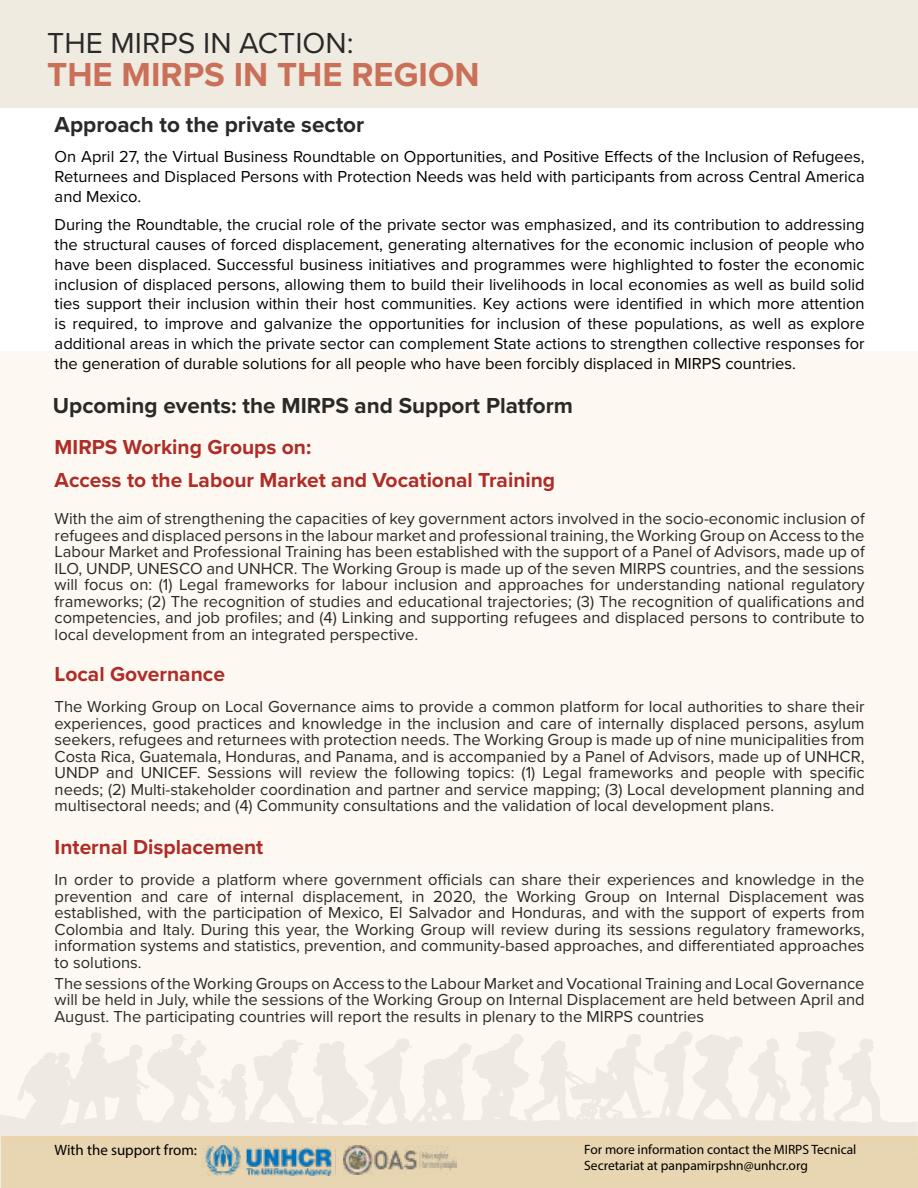
<style>
.page{position:relative;width:918px;height:1188px;background:#fff}
.page>*{position:absolute;margin:0;border:0;box-sizing:border-box;transform-origin:0 0}
.t1{font:700 34.5px "Proxima Nova";color:#ca7059}
.t2{font:30px "Proxima Nova";color:#292928}
.t3{font:700 22.5px "Proxima Nova";color:#292928}
.t4{font:700 21px/33px "Proxima Nova";color:#af2c27}
.t5{font:16.5px/16.5px "Proxima Nova";color:#292928;text-align:justify}
.t6{font:16.5px/19.8px "Proxima Nova";color:#000;text-align:justify}
.t7{font:15px "Myriad Pro";color:#000}
.t8{font:13.5px/16.2px "Myriad Pro";color:#000}
</style>
<div class="page">
<div style="left:1px;top:0;width:917px;height:108px;background:#efebe1"></div>
<div style="left:0;top:1154px;width:918px;height:34px;background:#e8d5b1"></div>
<div style="left:0;top:1143px;width:918px;height:11px;background:#e8d5b1"></div>
<div style="left:0;top:351px;width:918px;height:792px;background:linear-gradient(to right,#fcf8f0,#fcf8f1)"></div>
<img style="left:202px;top:1146px;width:133px;height:29px">
<img style="left:344px;top:1145px;width:112px;height:29px">
<h2 class="t2" style="left:47px;top:21px;width:308px">THE MIRPS IN ACTION:</h2>
<h1 class="t1" style="left:47px;top:49px;width:434px">THE MIRPS IN THE REGION</h1>
<h3 class="t3" style="left:55px;top:107px;width:311px">Approach to the private sector</h3>
<p class="t6" style="left:55px;top:146px;width:812px">On April 27, the Virtual Business Roundtable on Opportunities, and Positive Effects of the Inclusion of Refugees, Returnees and Displaced Persons with Protection Needs was held with participants from across Central America and Mexico.</p>
<p class="t6" style="left:55px;top:214px;width:812px">During the Roundtable, the crucial role of the private sector was emphasized, and its contribution to addressing the structural causes of forced displacement, generating alternatives for the economic inclusion of people who have been displaced. Successful business initiatives and programmes were highlighted to foster the economic inclusion of displaced persons, allowing them to build their livelihoods in local economies as well as build solid ties support their inclusion within their host communities. Key actions were identified in which more attention is required, to improve and galvanize the opportunities for inclusion of these populations, as well as explore additional areas in which the private sector can complement State actions to strengthen collective responses for the generation of durable solutions for all people who have been forcibly displaced in MIRPS countries.</p>
<h3 class="t3" style="left:53px;top:389px;width:522px">Upcoming events: the MIRPS and Support Platform</h3>
<p class="t4" style="left:55px;top:430px;width:502px">MIRPS Working Groups on:<br>Access to the Labour Market and Vocational Training</p>
<p class="t5" style="left:55px;top:510px;width:812px">With the aim of strengthening the capacities of key government actors involved in the socio-economic inclusion of refugees and displaced persons in the labour market and professional training, the Working Group on Access to the Labour Market and Professional Training has been established with the support of a Panel of Advisors, made up of ILO, UNDP, UNESCO and UNHCR. The Working Group is made up of the seven MIRPS countries, and the sessions will focus on: (1) Legal frameworks for labour inclusion and approaches for understanding national regulatory frameworks; (2) The recognition of studies and educational trajectories; (3) The recognition of qualifications and competencies, and job profiles; and (4) Linking and supporting refugees and displaced persons to contribute to local development from an integrated perspective.</p>
<p class="t4" style="left:55px;top:657px;width:172px">Local Governance</p>
<p class="t5" style="left:55px;top:698px;width:812px">The Working Group on Local Governance aims to provide a common platform for local authorities to share their experiences, good practices and knowledge in the inclusion and care of internally displaced persons, asylum seekers, refugees and returnees with protection needs. The Working Group is made up of nine municipalities from Costa Rica, Guatemala, Honduras, and Panama, and is accompanied by a Panel of Advisors, made up of UNHCR, UNDP and UNICEF. Sessions will review the following topics: (1) Legal frameworks and people with specific needs; (2) Multi-stakeholder coordination and partner and service mapping; (3) Local development planning and multisectoral needs; and (4) Community consultations and the validation of local development plans.</p>
<p class="t4" style="left:55px;top:830px;width:210px">Internal Displacement</p>
<p class="t5" style="left:55px;top:871px;width:812px">In order to provide a platform where government officials can share their experiences and knowledge in the prevention and care of internal displacement, in 2020, the Working Group on Internal Displacement was established, with the participation of Mexico, El Salvador and Honduras, and with the support of experts from Colombia and Italy. During this year, the Working Group will review during its sessions regulatory frameworks, information systems and statistics, prevention, and community-based approaches, and differentiated approaches to solutions.</p>
<p class="t5" style="left:55px;top:974px;width:812px">The sessions of the Working Groups on Access to the Labour Market and Vocational Training and Local Governance will be held in July, while the sessions of the Working Group on Internal Displacement are held between April and August. The participating countries will report the results in plenary to the MIRPS countries</p>
<p class="t7" style="left:55px;top:1141px;width:144px">With the support from:</p>
<p class="t8" style="left:584px;top:1141px;width:274px">For more information contact the MIRPS Tecnical<br>Secretariat at panpamirpshn@unhcr.org</p>
</div>
